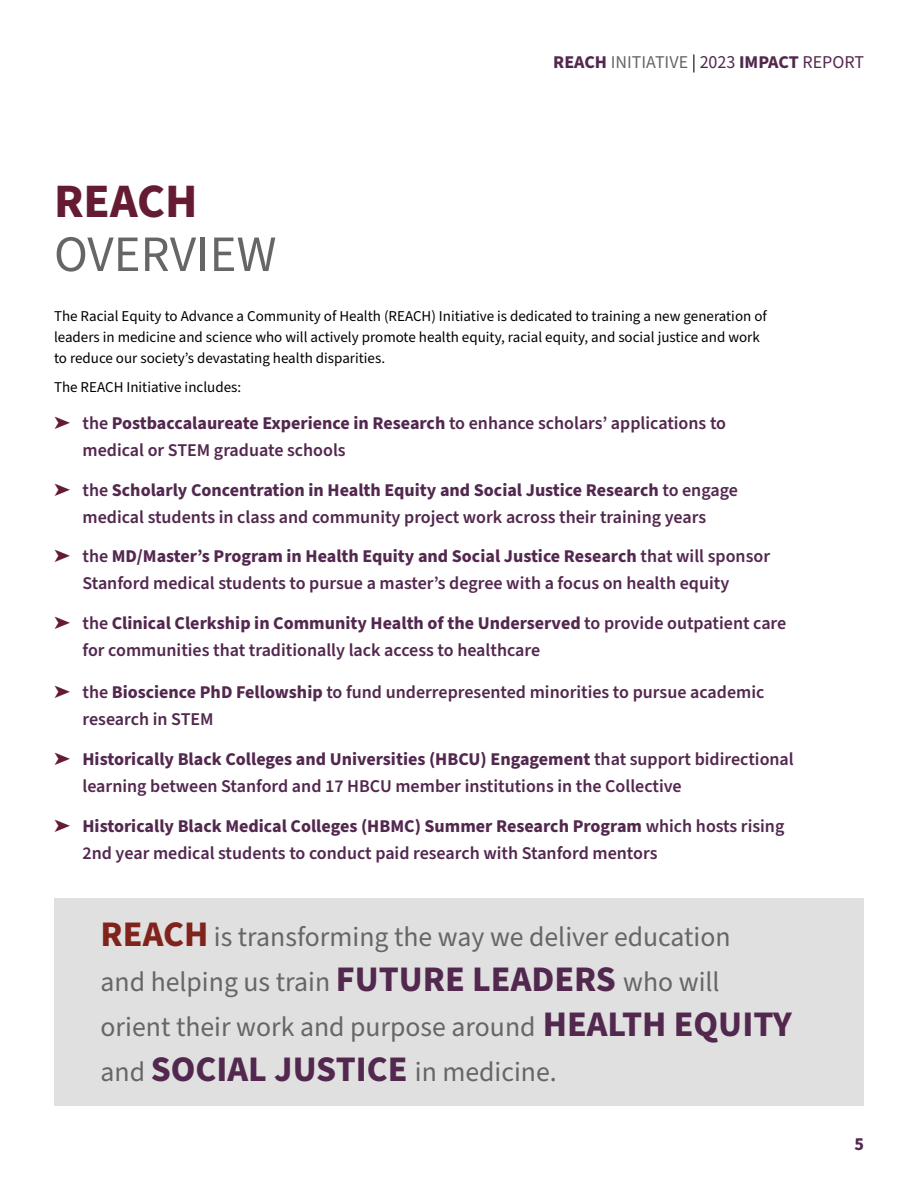
<style>
.page{position:relative;width:918px;height:1188px;background:#fff}
.page>*{position:absolute;margin:0;border:0;box-sizing:border-box;transform-origin:0 0}
.t1{font:51px "Source Sans Pro";color:#666}
.t2{font:700 48px "Source Sans Pro";color:#651c32}
.t3{font:27.75px/45px "Source Sans Pro";color:#666}
.t4{font:600 18px/27px "Source Sans Pro";color:#53284f}
.t5{font:700 18px "Source Sans Pro";color:#53284f}
.t6{font:15px/21px "Source Sans Pro";color:#000}
.s1{font-weight:400;color:#666}
.s2{font-weight:400;color:#000}
.s3{font-weight:400}
.s4{color:#651c32}
.s5{font-weight:700}
.s6{font-weight:700;font-size:36px;color:#80231c}
.s7{font-weight:700;font-size:36px;color:#53284f}
</style>
<div class="page">
<div style="left:54px;top:899px;width:810px;height:207px;background:#e0e0e0"></div>
<p class="t5" style="left:553px;top:50px;width:312px">REACH <span class="s1">INITIATIVE</span> <span class="s2">|</span> <span class="s3">2023</span> IMPACT <span class="s3">REPORT</span></p>
<h2 class="t2" style="left:54px;top:168px;width:145px">REACH</h2>
<h1 class="t1" style="left:54px;top:220px;width:224px">OVERVIEW</h1>
<p class="t6" style="left:54px;top:306px;width:714px">The Racial Equity to Advance a Community of Health (REACH) Initiative is dedicated to training a new generation of leaders in medicine and science who will actively promote health equity, racial equity, and social justice and work to reduce our society’s devastating health disparities.</p>
<p class="t6" style="left:54px;top:377px;width:189px">The REACH Initiative includes:</p>
<p class="t4" style="left:82px;top:410px;width:645px;text-indent:-28px"><span class="s4">➤</span> the <span class="s5">Postbaccalaureate Experience in Research</span> to enhance scholars’ applications to medical or STEM graduate schools</p>
<p class="t4" style="left:54px;top:477px;width:685px;text-align:center"><span class="s4">➤</span> the <span class="s5">Scholarly Concentration in Health Equity and Social Justice Research</span> to engage medical students in class and community project work across their training years</p>
<p class="t4" style="left:82px;top:544px;width:689px;text-indent:-28px"><span class="s4">➤</span> the <span class="s5">MD/Master’s Program in Health Equity and Social Justice Research</span> that will sponsor<br>Stanford medical students to pursue a master’s degree with a focus on health equity</p>
<p class="t4" style="left:82px;top:610px;width:705px;text-indent:-28px"><span class="s4">➤</span> the <span class="s5">Clinical Clerkship in Community Health of the Underserved</span> to provide outpatient care for communities that traditionally lack access to healthcare</p>
<p class="t4" style="left:82px;top:679px;width:683px;text-indent:-28px"><span class="s4">➤</span> the <span class="s5">Bioscience PhD Fellowship</span> to fund underrepresented minorities to pursue academic research in STEM</p>
<p class="t4" style="left:82px;top:746px;width:713px;text-indent:-28px"><span class="s4">➤</span> <span class="s5">Historically Black Colleges and Universities (HBCU) Engagement</span> that support bidirectional learning between Stanford and 17 HBCU member institutions in the Collective</p>
<p class="t4" style="left:82px;top:813px;width:703px;text-indent:-28px"><span class="s4">➤</span> <span class="s5">Historically Black Medical Colleges (HBMC) Summer Research Program</span> which hosts rising<br>2nd year medical students to conduct paid research with Stanford mentors</p>
<h3 class="t3" style="left:101px;top:915px;width:693px"><span class="s6">REACH</span> is transforming the way we deliver education<br>and helping us train <span class="s7">FUTURE LEADERS</span> who will orient their work and purpose around <span class="s7">HEALTH EQUITY </span>and <span class="s7">SOCIAL JUSTICE</span> in medicine.</h3>
<p class="t5" style="left:854px;top:1132px;width:11px">5</p>
</div>
